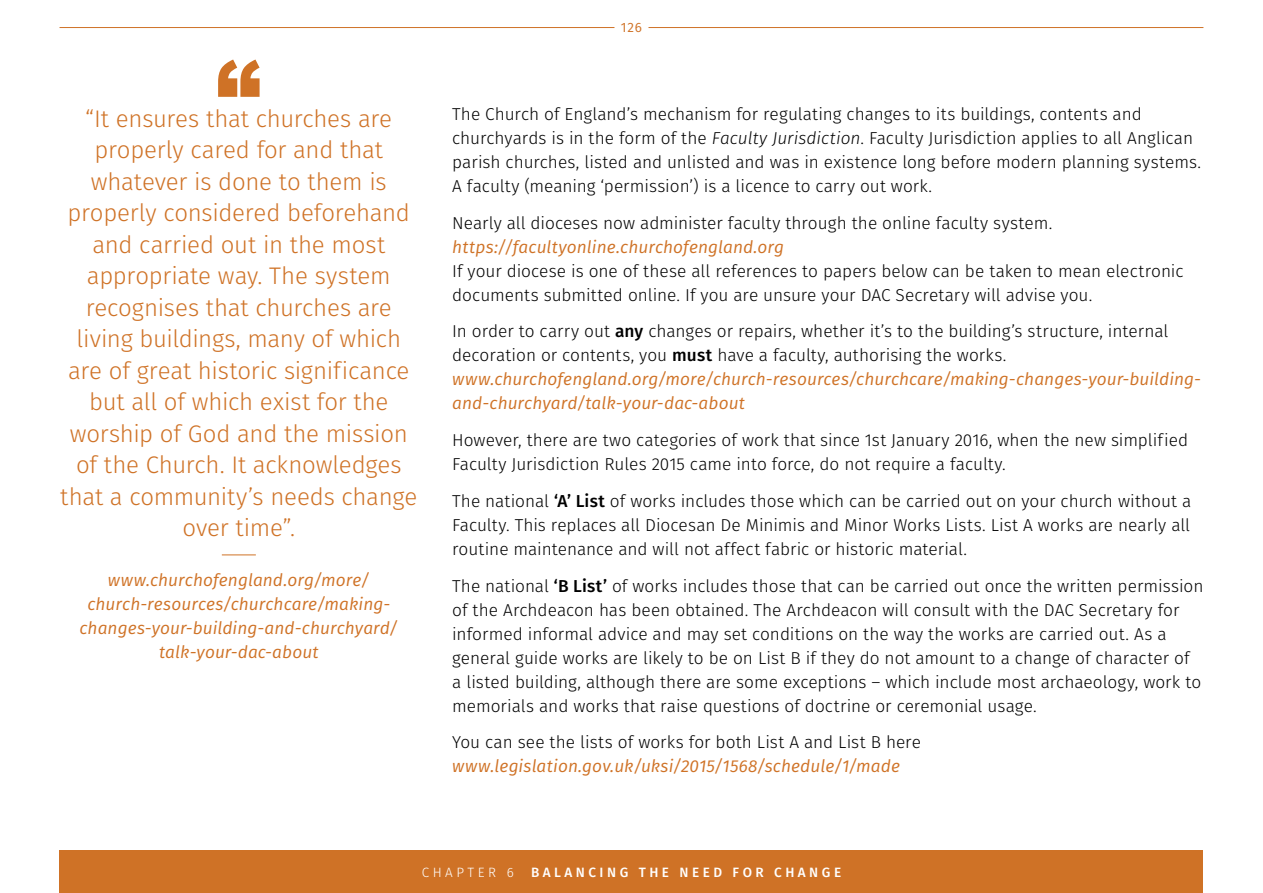
<style>
.page{position:relative;width:1263px;height:893px;background:#fff}
.page>*{position:absolute;margin:0;border:0;box-sizing:border-box;transform-origin:0 0}
.t1{font:300 24px/31.5px "Fira Sans";letter-spacing:-.01em;color:#cf7226;text-align:center}
.t2{font:300 17.25px/24px "Fira Sans";color:#000}
.t3{font:italic 17.25px/24px "Fira Sans";letter-spacing:.005em;color:#cf7226;text-align:center}
.t4{font:500 13.5px "Fira Sans";letter-spacing:.26em;color:#fff}
.t5{font:300 13.5px "Fira Sans";letter-spacing:.26em;color:#fff}
.t6{font:13.5px "Fira Sans";color:#cf7226}
.s1{font-style:italic}
.s2{font-weight:500}
.s3{font-weight:400;font-style:italic;color:#cf7226}
</style>
<div class="page">
<svg style="left:218px;top:60px;width:42px;height:37px"></svg>
<hr style="left:222px;top:554px;width:34px;height:1px;background:#cf7226">
<hr style="left:60px;top:27px;width:554px;height:1px;background:#cf7226">
<hr style="left:648px;top:27px;width:555px;height:1px;background:#cf7226">
<div style="left:60px;top:850px;width:1143px;height:43px;background:#cf7226"></div>
<p class="t1" style="left:60px;top:103px;width:358px">“It ensures that churches are properly cared for and that whatever is done to them is properly considered beforehand and carried out in the most appropriate way. The system recognises that churches are living buildings, many of which are of great historic significance but all of which exist for the worship of God and the mission of the Church. It acknowledges that a community’s needs change over time”.</p>
<p class="t3" style="left:79px;top:568px;width:320px">www.churchofengland.org/more/ church-resources/churchcare/making&shy;changes-your-building-and-churchyard/ talk-your-dac-about</p>
<p class="t6" style="left:621px;top:17px;width:23px">126</p>
<p class="t2" style="left:452px;top:102px;width:750px">The Church of England’s mechanism for regulating changes to its buildings, contents and churchyards is in the form of the <span class="s1">Faculty Jurisdiction</span>. Faculty Jurisdiction applies to all Anglican parish churches, listed and unlisted and was in existence long before modern planning systems.<br>A faculty (meaning ‘permission’) is a licence to carry out work.</p>
<p class="t2" style="left:452px;top:210px;width:602px">Nearly all dioceses now administer faculty through the online faculty system.</p>
<p class="t3" style="left:452px;top:234px;width:334px">https://facultyonline.churchofengland.org</p>
<p class="t2" style="left:452px;top:258px;width:733px">If your diocese is one of these all references to papers below can be taken to mean electronic documents submitted online. If you are unsure your DAC Secretary will advise you.</p>
<p class="t2" style="left:452px;top:319px;width:750px">In order to carry out <span class="s2">any</span> changes or repairs, whether it’s to the building’s structure, internal decoration or contents, you <span class="s2">must</span> have a faculty, authorising the works. <span class="s3">www.churchofengland.org/more/church-resources/churchcare/making-changes-your-building&shy;and-churchyard/talk-your-dac-about</span></p>
<p class="t2" style="left:452px;top:428px;width:737px">However, there are two categories of work that since 1st January 2016, when the new simplified<br>Faculty Jurisdiction Rules 2015 came into force, do not require a faculty.</p>
<p class="t2" style="left:452px;top:489px;width:741px;text-align:justify">The national <span class="s2">‘A’ List</span> of works includes those which can be carried out on your church without a Faculty. This replaces all Diocesan De Minimis and Minor Works Lists. List A works are nearly all routine maintenance and will not affect fabric or historic material.</p>
<p class="t2" style="left:452px;top:573px;width:753px">The national <span class="s2">‘B List’</span> of works includes those that can be carried out once the written permission of the Archdeacon has been obtained. The Archdeacon will consult with the DAC Secretary for informed informal advice and may set conditions on the way the works are carried out. As a general guide works are likely to be on List B if they do not amount to a change of character of<br>a listed building, although there are some exceptions – which include most archaeology, work to memorials and works that raise questions of doctrine or ceremonial usage.</p>
<p class="t2" style="left:452px;top:730px;width:470px">You can see the lists of works for both List A and List B here</p>
<p class="t3" style="left:452px;top:754px;width:449px">www.legislation.gov.uk/uksi/2015/1568/schedule/1/made</p>
<p class="t5" style="left:422px;top:862px;width:94px">CHAPTER 6</p>
<p class="t4" style="left:531px;top:861px;width:311px">BALANCING THE NEED FOR CHANGE</p>
</div>
